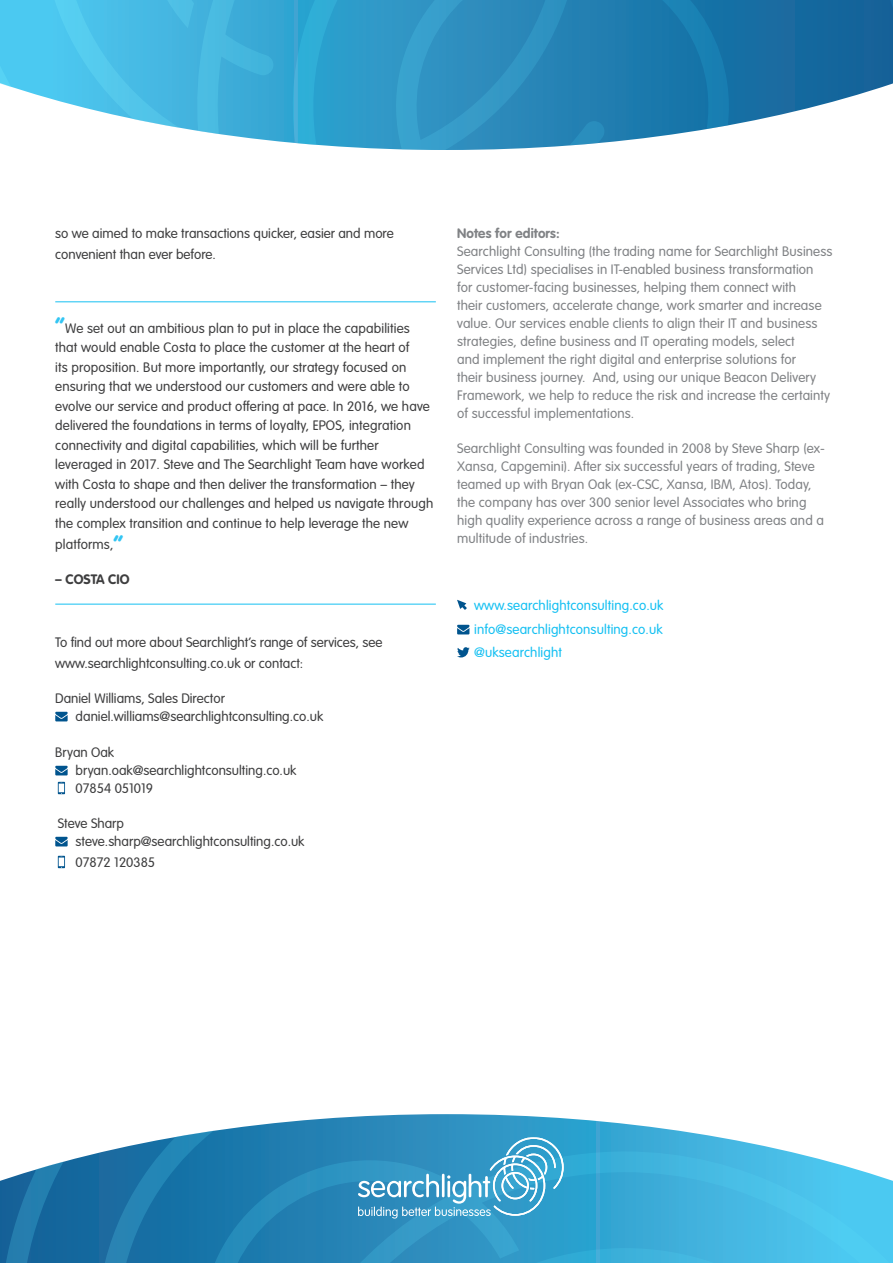
<style>
.page{position:relative;width:893px;height:1263px;background:#fff}
.page>*{position:absolute;margin:0;border:0;box-sizing:border-box;transform-origin:0 0}
.t1{font:300 13.5px/19.5px "VAG Rounded Std";letter-spacing:.01em;color:#3e3e3f}
.t2{font:300 13.5px/18px "VAG Rounded Std";letter-spacing:.01em;color:#808285}
.t3{font:300 13.5px/23.7px "VAG Rounded Std";letter-spacing:.01em;color:#15c0f2;text-align:justify}
.t4{font:700 13.5px "VAG Rounded Std";letter-spacing:.01em;color:#808285}
.t5{font:700 13.5px "VAG Rounded Std";color:#3e3e3f}
.s1{font-weight:700;font-size:21.9px;color:#33c5f3}
</style>
<div class="page">
<svg style="left:220px;top:1114px;width:453px;height:16px"></svg>
<svg style="left:0;top:1130px;width:893px;height:133px;background:#419fc9"></svg>
<svg style="left:358px;top:1137px;width:206px;height:81px;background:#50a5cd"></svg>
<hr style="left:55px;top:301px;width:381px;height:1px;background:#15c0f2">
<hr style="left:55px;top:604px;width:381px;height:1px;background:#15c0f2">
<svg style="left:55px;top:712px;width:13px;height:9px"></svg>
<svg style="left:55px;top:766px;width:13px;height:9px"></svg>
<svg style="left:58px;top:782px;width:7px;height:12px"></svg>
<svg style="left:55px;top:837px;width:13px;height:9px"></svg>
<svg style="left:58px;top:856px;width:7px;height:12px"></svg>
<svg style="left:457px;top:600px;width:10px;height:10px"></svg>
<svg style="left:457px;top:625px;width:12px;height:9px"></svg>
<svg style="left:457px;top:647px;width:13px;height:10px"></svg>
<svg style="left:0;top:0;width:893px;height:150px;background:#4ba3cc"></svg>
<p class="t1" style="left:55px;top:223px;width:340px;line-height:21px">so we aimed to make transactions quicker, easier and more convenient than ever before.</p>
<p class="t1" style="left:55px;top:319px;width:380px"><span class="s1">“</span>We set out an ambitious plan to put in place the capabilities that would enable Costa to place the customer at the heart of<br>its proposition. But more importantly, our strategy focused on ensuring that we understood our customers and were able to evolve our service and product offering at pace. In 2016, we have delivered the foundations in terms of loyalty, EPOS, integration connectivity and digital capabilities, which will be further leveraged in 2017. Steve and The Searchlight Team have worked with Costa to shape and then deliver the transformation – they really understood our challenges and helped us navigate through the complex transition and continue to help leverage the new</p>
<p class="t1" style="left:55px;top:534px;width:69px">platforms,<span class="s1">”</span></p>
<p class="t5" style="left:55px;top:571px;width:76px">– COSTA CIO</p>
<p class="t1" style="left:55px;top:632px;width:329px;line-height:21px">To find out more about Searchlight’s range of services, see www.searchlightconsulting.co.uk or contact:</p>
<p class="t1" style="left:76px;top:689px;width:249px;line-height:18px;text-indent:-20px">Daniel Williams, Sales Director daniel.williams@searchlightconsulting.co.uk</p>
<p class="t1" style="left:76px;top:743px;width:222px;line-height:18px;text-indent:-20px">Bryan Oak bryan.oak@searchlightconsulting.co.uk<br>07854 051019</p>
<p class="t1" style="left:76px;top:814px;width:230px;line-height:18px;text-indent:-18px">Steve Sharp steve.sharp@searchlightconsulting.co.uk</p>
<p class="t1" style="left:76px;top:853px;width:81px">07872 120385</p>
<p class="t4" style="left:457px;top:225px;width:104px">Notes for editors:</p>
<p class="t2" style="left:457px;top:243px;width:377px">Searchlight Consulting (the trading name for Searchlight Business Services Ltd) specialises in IT-enabled business transformation<br>for customer-facing businesses, helping them connect with<br>their customers, accelerate change, work smarter and increase value. Our services enable clients to align their IT and business strategies, define business and IT operating models, select<br>and implement the right digital and enterprise solutions for<br>their business journey. And, using our unique Beacon Delivery Framework, we help to reduce the risk and increase the certainty of successful implementations.</p>
<p class="t2" style="left:457px;top:440px;width:369px">Searchlight Consulting was founded in 2008 by Steve Sharp (ex-Xansa, Capgemini). After six successful years of trading, Steve teamed up with Bryan Oak (ex-CSC, Xansa, IBM, Atos). Today, the company has over 300 senior level Associates who bring high quality experience across a range of business areas and a multitude of industries.</p>
<p class="t3" style="left:474px;top:594px;width:191px">www.searchlightconsulting.co.uk info@searchlightconsulting.co.uk @uksearchlight</p>
</div>
